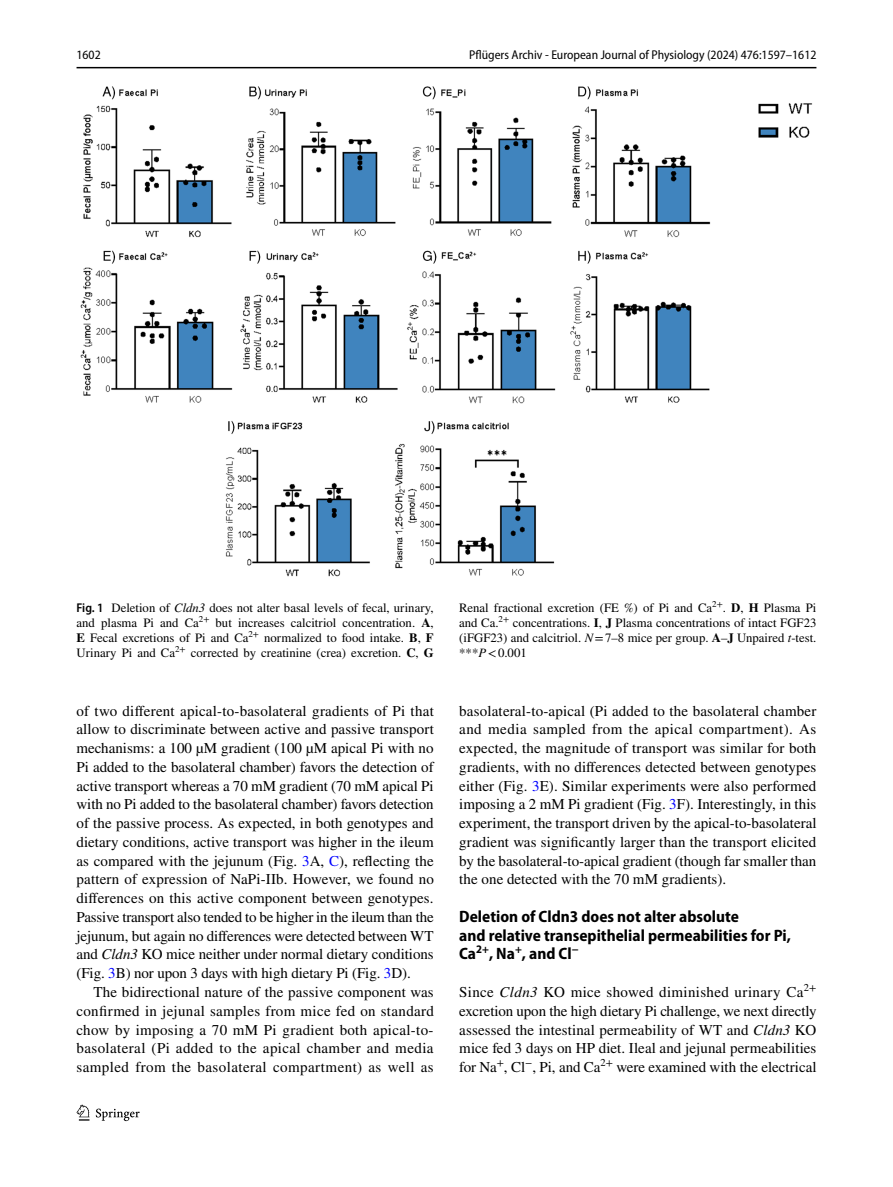
<style>
.page{position:relative;width:893px;height:1187px;background:#fff}
.page>*{position:absolute;margin:0;border:0;box-sizing:border-box;transform-origin:0 0}
.t1{font:700 semi-condensed 16.5px/18.8px "Myriad Pro";color:#000}
.t2{font:15px/18.8px "STIX";letter-spacing:.005em;color:#000;text-align:justify}
.t3{font:12.75px/15px "STIX";color:#000;text-align:justify}
.t4{font:semi-condensed 12.75px "Myriad Pro";color:#000}
.s1{font-family:"Myriad Pro";font-weight:600;font-stretch:semi-condensed}
.s2{font-style:italic}
.s3{font-weight:700}
.s4{color:#00f}
</style>
<div class="page">
<hr style="left:77px;top:67px;width:739px;height:1px;background:#000">
<svg style="left:77px;top:1104px;width:12px;height:16px"></svg>
<svg style="left:96px;top:1108px;width:44px;height:12px"></svg>
<img style="left:81px;top:87px;width:731px;height:489px">
<p class="t4" style="left:77px;top:48px;width:26px">1602</p>
<p class="t4" style="left:469px;top:48px;width:349px">Pflügers Archiv - European Journal of Physiology (2024) 476:1597–1612</p>
<p class="t3" style="left:77px;top:601px;width:359px"><span class="s1">Fig. 1</span> Deletion of <span class="s2">Cldn3</span> does not alter basal levels of fecal, urinary, and plasma Pi and Ca<sup>2+</sup> but increases calcitriol concentration. <span class="s3">A</span>, <span class="s3">E</span> Fecal excretions of Pi and Ca<sup>2+</sup> normalized to food intake. <span class="s3">B</span>, <span class="s3">F </span>Urinary Pi and Ca<sup>2+</sup> corrected by creatinine (crea) excretion. <span class="s3">C</span>, <span class="s3">G</span></p>
<p class="t3" style="left:459px;top:601px;width:359px">Renal fractional excretion (FE %) of Pi and Ca<sup>2+</sup>. <span class="s3">D</span>, <span class="s3">H</span> Plasma Pi and Ca.<sup>2+</sup> concentrations. <span class="s3">I</span>, <span class="s3">J</span> Plasma concentrations of intact FGF23 (iFGF23) and calcitriol. <span class="s2">N</span>=7–8 mice per group. <span class="s3">A</span>–<span class="s3">J</span> Unpaired <span class="s2">t</span>-test. ***<span class="s2">P</span>&lt;0.001</p>
<p class="t2" style="left:77px;top:702px;width:359px">of two different apical-to-basolateral gradients of Pi that allow to discriminate between active and passive transport mechanisms: a 100 µM gradient (100 µM apical Pi with no Pi added to the basolateral chamber) favors the detection of active transport whereas a 70 mM gradient (70 mM apical Pi with no Pi added to the basolateral chamber) favors detection of the passive process. As expected, in both genotypes and dietary conditions, active transport was higher in the ileum as compared with the jejunum (Fig. <span class="s4">3</span>A, <span class="s4">C</span>), reflecting the pattern of expression of NaPi-IIb. However, we found no differences on this active component between genotypes.<br>Passive transport also tended to be higher in the ileum than the jejunum, but again no differences were detected between WT and <span class="s2">Cldn3</span> KO mice neither under normal dietary conditions (Fig. <span class="s4">3</span>B) nor upon 3 days with high dietary Pi (Fig. <span class="s4">3</span>D).</p>
<p class="t2" style="left:77px;top:983px;width:359px;text-indent:17px">The bidirectional nature of the passive component was confirmed in jejunal samples from mice fed on standard chow by imposing a 70 mM Pi gradient both apical-to&shy;basolateral (Pi added to the apical chamber and media sampled from the basolateral compartment) as well as</p>
<p class="t2" style="left:459px;top:702px;width:359px">basolateral-to-apical (Pi added to the basolateral chamber and media sampled from the apical compartment). As expected, the magnitude of transport was similar for both gradients, with no differences detected between genotypes either (Fig. <span class="s4">3</span>E). Similar experiments were also performed imposing a 2 mM Pi gradient (Fig. <span class="s4">3</span>F). Interestingly, in this experiment, the transport driven by the apical-to-basolateral gradient was significantly larger than the transport elicited by the basolateral-to-apical gradient (though far smaller than the one detected with the 70 mM gradients).</p>
<p class="t1" style="left:459px;top:907px;width:333px">Deletion of Cldn3 does not alter absolute<br>and relative transepithelial permeabilities for Pi,<br>Ca<sup>2+</sup>, Na<sup>+</sup>, and Cl<sup>−</sup></p>
<p class="t2" style="left:459px;top:983px;width:359px">Since <span class="s2">Cldn3</span> KO mice showed diminished urinary Ca<sup>2+ </sup>excretion upon the high dietary Pi challenge, we next directly assessed the intestinal permeability of WT and <span class="s2">Cldn3</span> KO mice fed 3 days on HP diet. Ileal and jejunal permeabilities for Na<sup>+</sup>, Cl<sup>−</sup>, Pi, and Ca<sup>2+</sup> were examined with the electrical</p>
</div>
